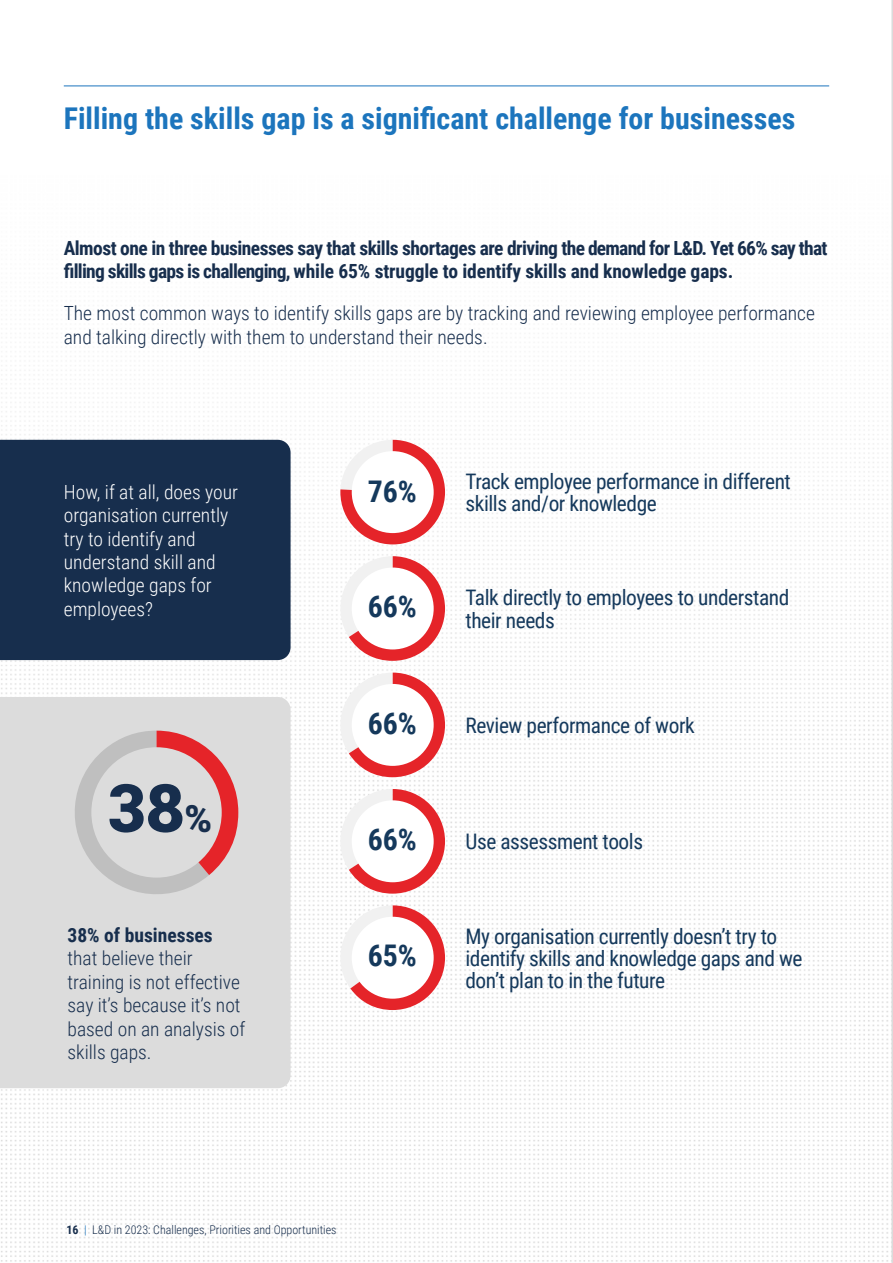
<style>
.page{position:relative;width:893px;height:1263px;background:#fff}
.page>*{position:absolute;margin:0;border:0;box-sizing:border-box;transform-origin:0 0}
.t1{font:900 66.6px "Roboto";color:#172e4d}
.t2{font:700 30px "Roboto Condensed";color:#1c75bd}
.t3{font:700 29.85px "Roboto Condensed";color:#15395c}
.t4{font:21.45px/22.2px "Roboto Condensed";letter-spacing:-.02em;color:#15395c}
.t5{font:300 19.5px/23.4px "Roboto Condensed";color:#172e4d}
.t6{font:700 19.5px/23.4px "Roboto Condensed";letter-spacing:-.025em;color:#172e4d}
.t7{font:300 19.5px/23.4px "Roboto Condensed";color:#fff}
.t8{font:700 19.5px "Roboto Condensed";color:#172e4d}
.t9{font:300 12px "Roboto Condensed";color:#172e4d}
.s1{font-size:37.35px}
.s2{font-weight:700}
.s3{color:#1c75bd}
</style>
<div class="page">
<img style="left:0;top:365px;width:888px;height:897px">
<hr style="left:891px;top:0;width:2px;height:1263px;background:#dbdbdb">
<hr style="left:64px;top:86px;width:765px;height:1px;background:#1c75bd">
<svg style="left:340px;top:440px;width:45px;height:45px"></svg>
<svg style="left:340px;top:440px;width:105px;height:104px;fill:#e52429"></svg>
<svg style="left:333px;top:556px;width:112px;height:105px"></svg>
<svg style="left:333px;top:673px;width:112px;height:104px"></svg>
<svg style="left:333px;top:789px;width:112px;height:105px"></svg>
<svg style="left:333px;top:905px;width:112px;height:105px"></svg>
<div style="left:352px;top:451px;width:82px;height:82px;background:#fff;border-radius:50%"></div>
<div style="left:352px;top:567px;width:82px;height:82px;background:#fff;border-radius:50%"></div>
<div style="left:352px;top:684px;width:82px;height:82px;background:#fff;border-radius:50%"></div>
<div style="left:352px;top:800px;width:82px;height:82px;background:#fff;border-radius:50%"></div>
<div style="left:352px;top:917px;width:82px;height:82px;background:#fff;border-radius:50%"></div>
<div style="left:0;top:697px;width:291px;height:391px;background:#dcdcdc"></div>
<div style="left:68px;top:927px;width:177px;height:132px;background:#dcdcdc"></div>
<svg style="left:73px;top:731px;width:165px;height:168px;background:#d4acad"></svg>
<div style="left:91px;top:747px;width:131px;height:130px;background:#dcdcdc;border-radius:50%"></div>
<div style="left:0;top:440px;width:291px;height:220px;background:#172e4d"></div>
<h2 class="t2" style="left:64px;top:97px;width:733px">Filling the skills gap is a significant challenge for businesses</h2>
<p class="t6" style="left:64px;top:236px;width:765px">Almost one in three businesses say that skills shortages are driving the demand for L&amp;D. Yet 66% say that filling skills gaps is challenging, while 65% struggle to identify skills and knowledge gaps.</p>
<p class="t5" style="left:64px;top:301px;width:753px">The most common ways to identify skills gaps are by tracking and reviewing employee performance and talking directly with them to understand their needs.</p>
<p class="t7" style="left:64px;top:479px;width:176px">How, if at all, does your organisation currently try to identify and understand skill and knowledge gaps for employees?</p>
<h1 class="t1" style="left:107px;top:761px;width:107px">38<span class="s1">%</span></h1>
<p class="t8" style="left:68px;top:921px;width:147px">38% of businesses</p>
<p class="t5" style="left:68px;top:946px;width:179px">that believe their training is not effective say it’s because it’s not based on an analysis of skills gaps.</p>
<h3 class="t3" style="left:368px;top:470px;width:51px">76%</h3>
<h3 class="t3" style="left:368px;top:586px;width:51px">66%</h3>
<h3 class="t3" style="left:368px;top:702px;width:51px">66%</h3>
<h3 class="t3" style="left:368px;top:818px;width:51px">66%</h3>
<h3 class="t3" style="left:368px;top:935px;width:51px">65%</h3>
<p class="t4" style="left:465px;top:469px;width:327px">Track employee performance in different skills and/or knowledge</p>
<p class="t4" style="left:465px;top:586px;width:325px">Talk directly to employees to understand their needs</p>
<p class="t4" style="left:465px;top:713px;width:231px">Review performance of work</p>
<p class="t4" style="left:465px;top:830px;width:179px">Use assessment tools</p>
<p class="t4" style="left:465px;top:924px;width:339px">My organisation currently doesn’t try to identify skills and knowledge gaps and we don’t plan to in the future</p>
<p class="t9" style="left:67px;top:1221px;width:272px"><span class="s2">16</span> <span class="s3">|</span> L&amp;D in 2023: Challenges, Priorities and Opportunities</p>
</div>
